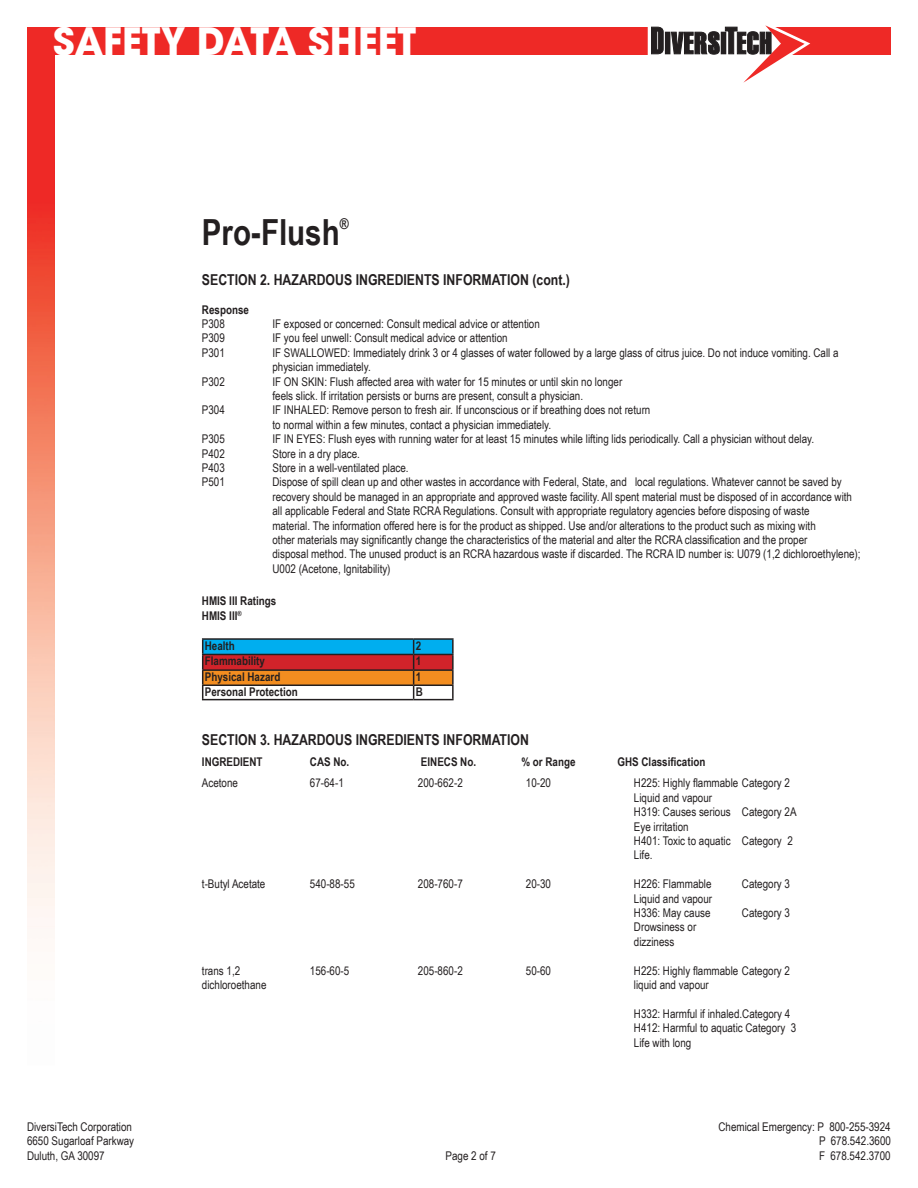
<style>
.page{position:relative;width:918px;height:1188px;background:#fff}
.page>*{position:absolute;margin:0;border:0;box-sizing:border-box;transform-origin:0 0}
.t1{font:700 37.5px "ITC Avant Garde Std";color:#fff}
.Main_Title{font:700 36px "Arial Narrow";color:#231f20}
.Body{font:700 15px "Arial Narrow";color:#231f20}
.Section_Title{font:700 15px "Arial Narrow";color:#231f20}
.Main_Title-2{font:700 14.85px "Arial Narrow";color:#231f20}
.Body-2{font:12px/14.4px "Arial Narrow";color:#231f20}
.Data{font:700 12px "Arial Narrow";color:#231f20}
.Section_Title-2{font:700 12px "Arial Narrow";color:#231f20}
.Main_Title-3{font:700 12px/14.4px "Arial Narrow";color:#231f20}
.Body-3{font:700 12px "Arial Narrow";color:#231f20}
</style>
<div class="page">
<div style="left:27px;top:27px;width:864px;height:27px;background:#ee2926"></div>
<img style="left:27px;top:54px;width:27px;height:873px">
<svg style="left:648px;top:25px;width:162px;height:58px"></svg>
<hr style="left:202px;top:638px;width:212px;height:2px;background:#231f20">
<hr style="left:414px;top:638px;width:40px;height:2px;background:#231f20">
<svg style="left:202px;top:639px;width:252px;height:61px"></svg>
<hr style="left:202px;top:654px;width:212px;height:1px;background:#231f20">
<hr style="left:414px;top:654px;width:40px;height:1px;background:#231f20">
<h1 class="t1" style="left:53px;top:16px;width:365px">SAFETY DATA SHEET</h1>
<p class="Main_Title" style="left:202px;top:205px;width:139px">Pro-Flush</p>
<p class="Main_Title-2" style="left:340px;top:213px;width:10px">®</p>
<p class="Body" style="left:202px;top:268px;width:370px">SECTION 2. HAZARDOUS INGREDIENTS INFORMATION (cont.)</p>
<p class="Body-3" style="left:202px;top:300px;width:49px">Response</p>
<p class="Body-2" style="left:202px;top:316px;width:24px">P308</p>
<p class="Body-2" style="left:272px;top:316px;width:269px">IF exposed or concerned: Consult medical advice or attention</p>
<p class="Body-2" style="left:202px;top:331px;width:24px">P309</p>
<p class="Body-2" style="left:272px;top:331px;width:237px">IF you feel unwell: Consult medical advice or attention</p>
<p class="Body-2" style="left:202px;top:345px;width:24px">P301</p>
<p class="Body-2" style="left:272px;top:345px;width:568px">IF SWALLOWED: Immediately drink 3 or 4 glasses of water followed by a large glass of citrus juice. Do not induce vomiting. Call a physician immediately.</p>
<p class="Body-2" style="left:202px;top:374px;width:24px">P302</p>
<p class="Body-2" style="left:272px;top:374px;width:351px">IF ON SKIN: Flush affected area with water for 15 minutes or until skin no longer</p>
<p class="Body-2" style="left:272px;top:388px;width:312px">feels slick. If irritation persists or burns are present, consult a physician.</p>
<p class="Body-2" style="left:202px;top:403px;width:24px">P304</p>
<p class="Body-2" style="left:272px;top:403px;width:379px">IF INHALED: Remove person to fresh air. If unconscious or if breathing does not return</p>
<p class="Body-2" style="left:272px;top:417px;width:280px">to normal within a few minutes, contact a physician immediately.</p>
<p class="Body-2" style="left:202px;top:431px;width:24px">P305</p>
<p class="Body-2" style="left:272px;top:431px;width:543px">IF IN EYES: Flush eyes with running water for at least 15 minutes while lifting lids periodically. Call a physician without delay.</p>
<p class="Body-2" style="left:202px;top:446px;width:24px">P402</p>
<p class="Body-2" style="left:272px;top:446px;width:89px">Store in a dry place.</p>
<p class="Body-2" style="left:202px;top:460px;width:24px">P403</p>
<p class="Body-2" style="left:272px;top:460px;width:138px">Store in a well-ventilated place.</p>
<p class="Body-2" style="left:202px;top:475px;width:24px">P501</p>
<p class="Body-2" style="left:272px;top:475px;width:590px">Dispose of spill clean up and other wastes in accordance with Federal, State, and local regulations. Whatever cannot be saved by recovery should be managed in an appropriate and approved waste facility. All spent material must be disposed of in accordance with all applicable Federal and State RCRA Regulations. Consult with appropriate regulatory agencies before disposing of waste<br>material. The information offered here is for the product as shipped. Use and/or alterations to the product such as mixing with<br>other materials may significantly change the characteristics of the material and alter the RCRA classification and the proper<br>disposal method. The unused product is an RCRA hazardous waste if discarded. The RCRA ID number is: U079 (1,2 dichloroethylene); U002 (Acetone, Ignitability)</p>
<p class="Main_Title-3" style="left:202px;top:593px;width:76px">HMIS III Ratings<br>HMIS III<sup>®</sup></p>
<p class="Data" style="left:205px;top:637px;width:32px">Health</p>
<p class="Data" style="left:416px;top:637px;width:7px">2</p>
<p class="Data" style="left:205px;top:652px;width:62px">Flammability</p>
<p class="Data" style="left:416px;top:652px;width:7px">1</p>
<p class="Data" style="left:205px;top:668px;width:77px">Physical Hazard</p>
<p class="Data" style="left:416px;top:668px;width:7px">1</p>
<p class="Data" style="left:205px;top:683px;width:94px">Personal Protection</p>
<p class="Data" style="left:416px;top:683px;width:9px">B</p>
<p class="Section_Title" style="left:202px;top:729px;width:329px">SECTION 3. HAZARDOUS INGREDIENTS INFORMATION</p>
<p class="Section_Title-2" style="left:202px;top:753px;width:62px">INGREDIENT</p>
<p class="Section_Title-2" style="left:310px;top:753px;width:41px">CAS No.</p>
<p class="Section_Title-2" style="left:421px;top:753px;width:57px">EINECS No.</p>
<p class="Section_Title-2" style="left:521px;top:753px;width:56px">% or Range</p>
<p class="Section_Title-2" style="left:617px;top:753px;width:90px">GHS Classification</p>
<p class="Body-2" style="left:202px;top:776px;width:38px">Acetone</p>
<p class="Body-2" style="left:310px;top:776px;width:35px">67-64-1</p>
<p class="Body-2" style="left:418px;top:776px;width:46px">200-662-2</p>
<p class="Body-2" style="left:526px;top:776px;width:27px">10-20</p>
<p class="Body-2" style="left:634px;top:776px;width:158px">H225: Highly flammable Category 2</p>
<p class="Body-2" style="left:634px;top:790px;width:80px">Liquid and vapour</p>
<p class="Body-2" style="left:634px;top:804px;width:164px">H319: Causes serious Category 2A</p>
<p class="Body-2" style="left:634px;top:819px;width:56px">Eye irritation</p>
<p class="Body-2" style="left:634px;top:833px;width:160px">H401: Toxic to aquatic Category 2</p>
<p class="Body-2" style="left:634px;top:848px;width:20px">Life.</p>
<p class="Body-2" style="left:202px;top:876px;width:65px">t-Butyl Acetate</p>
<p class="Body-2" style="left:310px;top:876px;width:46px">540-88-55</p>
<p class="Body-2" style="left:418px;top:876px;width:46px">208-760-7</p>
<p class="Body-2" style="left:526px;top:876px;width:27px">20-30</p>
<p class="Body-2" style="left:634px;top:876px;width:79px">H226: Flammable</p>
<p class="Body-2" style="left:742px;top:876px;width:50px">Category 3</p>
<p class="Body-2" style="left:634px;top:891px;width:80px">Liquid and vapour</p>
<p class="Body-2" style="left:634px;top:905px;width:78px">H336: May cause</p>
<p class="Body-2" style="left:742px;top:905px;width:50px">Category 3</p>
<p class="Body-2" style="left:634px;top:920px;width:64px">Drowsiness or</p>
<p class="Body-2" style="left:634px;top:934px;width:42px">dizziness</p>
<p class="Body-2" style="left:202px;top:963px;width:40px">trans 1,2</p>
<p class="Body-2" style="left:310px;top:963px;width:41px">156-60-5</p>
<p class="Body-2" style="left:418px;top:963px;width:46px">205-860-2</p>
<p class="Body-2" style="left:526px;top:963px;width:27px">50-60</p>
<p class="Body-2" style="left:634px;top:963px;width:158px">H225: Highly flammable Category 2</p>
<p class="Body-2" style="left:202px;top:977px;width:66px">dichloroethane</p>
<p class="Body-2" style="left:634px;top:977px;width:76px">liquid and vapour</p>
<p class="Body-2" style="left:634px;top:1006px;width:158px">H332: Harmful if inhaled.Category 4</p>
<p class="Body-2" style="left:634px;top:1020px;width:164px">H412: Harmful to aquatic Category 3</p>
<p class="Body-2" style="left:634px;top:1035px;width:59px">Life with long</p>
<p class="Body-2" style="left:27px;top:1119px;width:106px">DiversiTech Corporation</p>
<p class="Body-2" style="left:719px;top:1119px;width:174px">Chemical Emergency: P 800-255-3924</p>
<p class="Body-2" style="left:27px;top:1134px;width:109px">6650 Sugarloaf Parkway</p>
<p class="Body-2" style="left:819px;top:1134px;width:73px">P 678.542.3600</p>
<p class="Body-2" style="left:27px;top:1148px;width:79px">Duluth, GA 30097</p>
<p class="Body-2" style="left:446px;top:1148px;width:52px">Page 2 of 7</p>
<p class="Body-2" style="left:819px;top:1148px;width:73px">F 678.542.3700</p>
</div>
